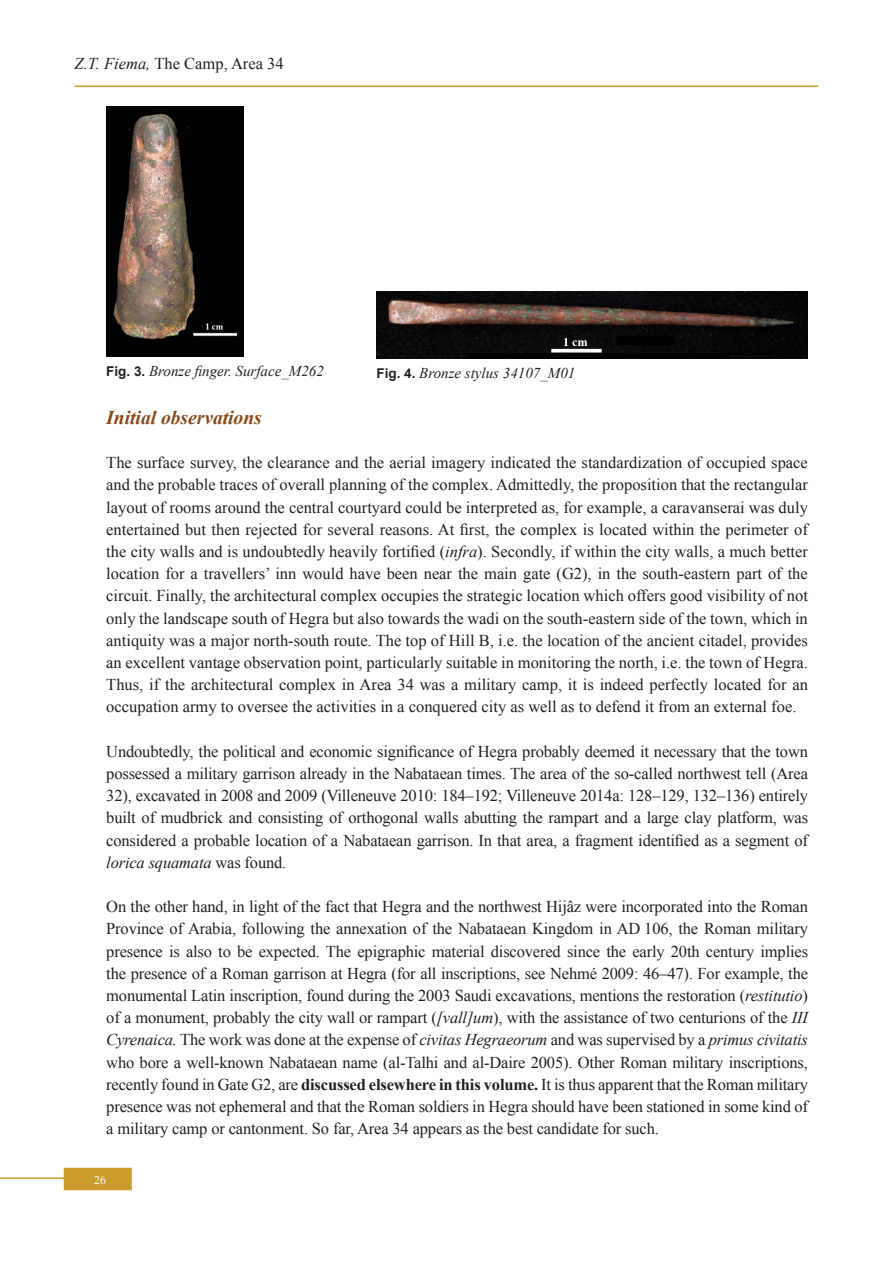
<style>
.page{position:relative;width:893px;height:1263px;background:#fff}
.page>*{position:absolute;margin:0;border:0;box-sizing:border-box;transform-origin:0 0}
.Titre3{font:italic 700 19.5px "Mashreq Times";color:#884918}
.Texte{font:16.5px/22.2px "Mashreq Times";letter-spacing:-.01em;color:#231f20;text-align:justify}
.Legende_FIG{font:italic 15px "Mashreq Times";color:#231f20}
.t1{font:12px "Mashreq Times";color:#fff}
.s1{font-style:italic}
.s2{font-family:"Arial";font-weight:700;font-style:normal;font-size:13.5px}
.s3{font-weight:700}
</style>
<div class="page">
<div style="left:64px;top:1168px;width:68px;height:22px;background:#ca9d2b"></div>
<hr style="left:0;top:1177px;width:106px;height:2px;background:#ca9d2b">
<hr style="left:75px;top:86px;width:743px;height:1px;background:#ca9d2b">
<img style="left:376px;top:291px;width:432px;height:68px">
<img style="left:106px;top:106px;width:137px;height:251px">
<p class="Texte" style="left:75px;top:52px;width:211px"><span class="s1">Z.T. Fiema,</span> The Camp, Area 34</p>
<p class="Legende_FIG" style="left:106px;top:360px;width:219px"><span class="s2">Fig. 3.</span> Bronze finger. Surface_M262</p>
<p class="Legende_FIG" style="left:376px;top:362px;width:200px"><span class="s2">Fig. 4.</span> Bronze stylus 34107_M01</p>
<p class="Titre3" style="left:106px;top:404px;width:157px">Initial observations</p>
<p class="Texte" style="left:106px;top:451px;width:703px">The surface survey, the clearance and the aerial imagery indicated the standardization of occupied space and the probable traces of overall planning of the complex. Admittedly, the proposition that the rectangular layout of rooms around the central courtyard could be interpreted as, for example, a caravanserai was duly entertained but then rejected for several reasons. At first, the complex is located within the perimeter of the city walls and is undoubtedly heavily fortified (<span class="s1">infra</span>). Secondly, if within the city walls, a much better location for a travellers’ inn would have been near the main gate (G2), in the south-eastern part of the circuit. Finally, the architectural complex occupies the strategic location which offers good visibility of not only the landscape south of Hegra but also towards the wadi on the south-eastern side of the town, which in antiquity was a major north-south route. The top of Hill B, i.e. the location of the ancient citadel, provides an excellent vantage observation point, particularly suitable in monitoring the north, i.e. the town of Hegra.<br>Thus, if the architectural complex in Area 34 was a military camp, it is indeed perfectly located for an occupation army to oversee the activities in a conquered city as well as to defend it from an external foe.</p>
<p class="Texte" style="left:106px;top:740px;width:703px">Undoubtedly, the political and economic significance of Hegra probably deemed it necessary that the town possessed a military garrison already in the Nabataean times. The area of the so-called northwest tell (Area 32), excavated in 2008 and 2009 (Villeneuve 2010: 184–192; Villeneuve 2014a: 128–129, 132–136) entirely built of mudbrick and consisting of orthogonal walls abutting the rampart and a large clay platform, was considered a probable location of a Nabataean garrison. In that area, a fragment identified as a segment of <span class="s1">lorica squamata</span> was found.</p>
<p class="Texte" style="left:106px;top:895px;width:703px">On the other hand, in light of the fact that Hegra and the northwest Hijâz were incorporated into the Roman Province of Arabia, following the annexation of the Nabataean Kingdom in AD 106, the Roman military presence is also to be expected. The epigraphic material discovered since the early 20th century implies the presence of a Roman garrison at Hegra (for all inscriptions, see Nehmé 2009: 46–47). For example, the monumental Latin inscription, found during the 2003 Saudi excavations, mentions the restoration (<span class="s1">restitutio</span>) of a monument, probably the city wall or rampart (<span class="s1">[vall]um</span>), with the assistance of two centurions of the <span class="s1">III Cyrenaica.</span> The work was done at the expense of <span class="s1">civitas Hegraeorum</span> and was supervised by a <span class="s1">primus civitatis </span>who bore a well-known Nabataean name (al-Talhi and al-Daire 2005). Other Roman military inscriptions, recently found in Gate G2, are <span class="s3">discussed elsewhere in this volume.</span> It is thus apparent that the Roman military presence was not ephemeral and that the Roman soldiers in Hegra should have been stationed in some kind of a military camp or cantonment. So far, Area 34 appears as the best candidate for such.</p>
<p class="t1" style="left:94px;top:1172px;width:14px">26</p>
</div>
